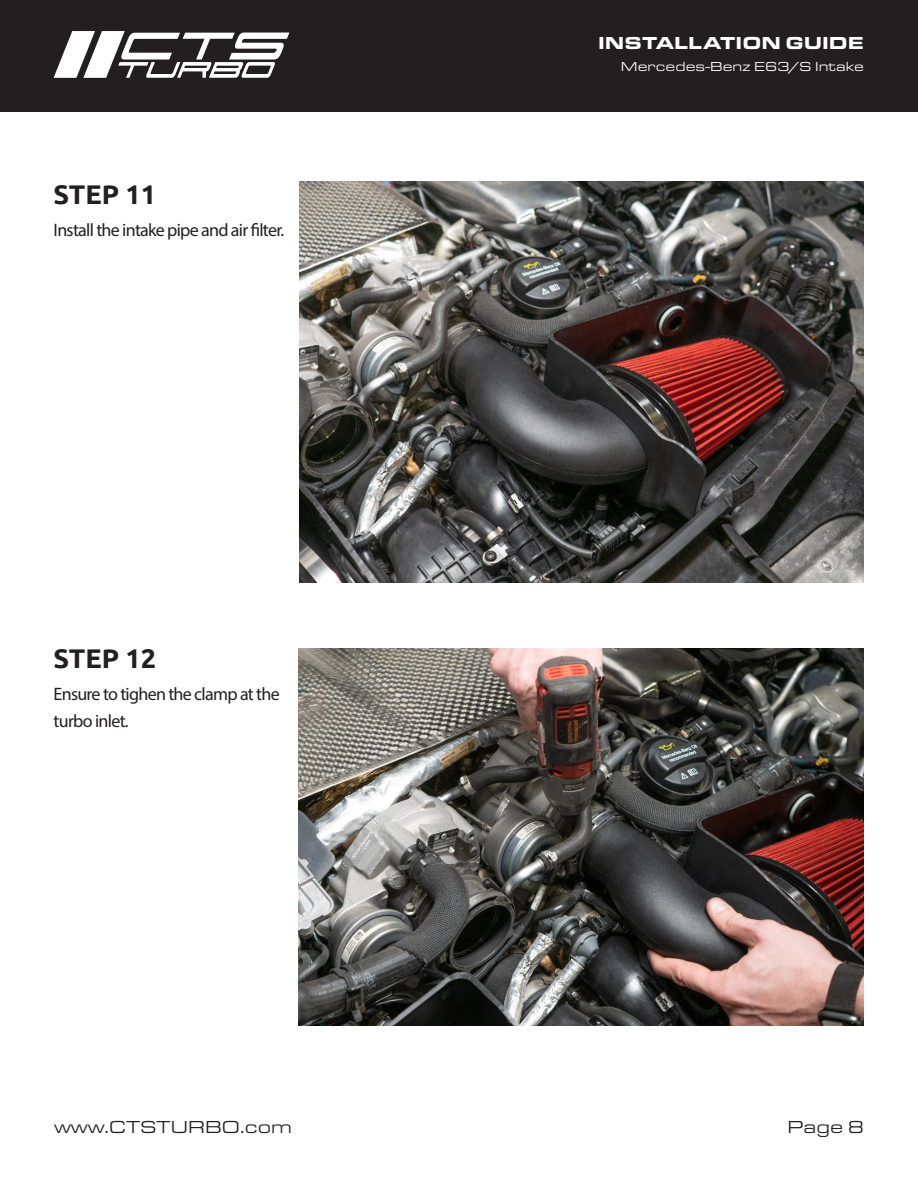
<style>
.page{position:relative;width:918px;height:1188px;background:#fff}
.page>*{position:absolute;margin:0;border:0;box-sizing:border-box;transform-origin:0 0}
.Ubuntu-Header{font:700 27px "Ubuntu";color:#231f20}
.Ubuntu-Text_Body{font:18px/27px "Myriad Pro";letter-spacing:-.04em;color:#231f20}
.t1{font:18px "Eurostile Ext";color:#231f20}
.t2{font:900 18px "Eurostile Ext";color:#fff}
.t3{font:13.5px "Eurostile Ext";color:#fff}
</style>
<div class="page">
<div style="left:0;top:0;width:918px;height:112px;background:#231f20"></div>
<svg style="left:54px;top:31px;width:235px;height:47px"></svg>
<img style="left:298px;top:648px;width:566px;height:377px">
<img style="left:300px;top:181px;width:564px;height:402px">
<p class="t2" style="left:598px;top:29px;width:267px">INSTALLATION GUIDE</p>
<p class="Ubuntu-Header" style="left:54px;top:178px;width:104px">STEP 11</p>
<p class="Ubuntu-Text_Body" style="left:54px;top:216px;width:232px">Install the intake pipe and air filter.</p>
<p class="Ubuntu-Header" style="left:54px;top:642px;width:104px">STEP 12</p>
<p class="Ubuntu-Text_Body" style="left:54px;top:680px;width:228px">Ensure to tighen the clamp at the turbo inlet.</p>
<p class="t3" style="left:621px;top:58px;width:245px">Mercedes-Benz E63/S Intake</p>
<p class="t1" style="left:54px;top:1115px;width:240px">www.CTSTURBO.com</p>
<p class="t1" style="left:787px;top:1115px;width:78px">Page 8</p>
</div>
